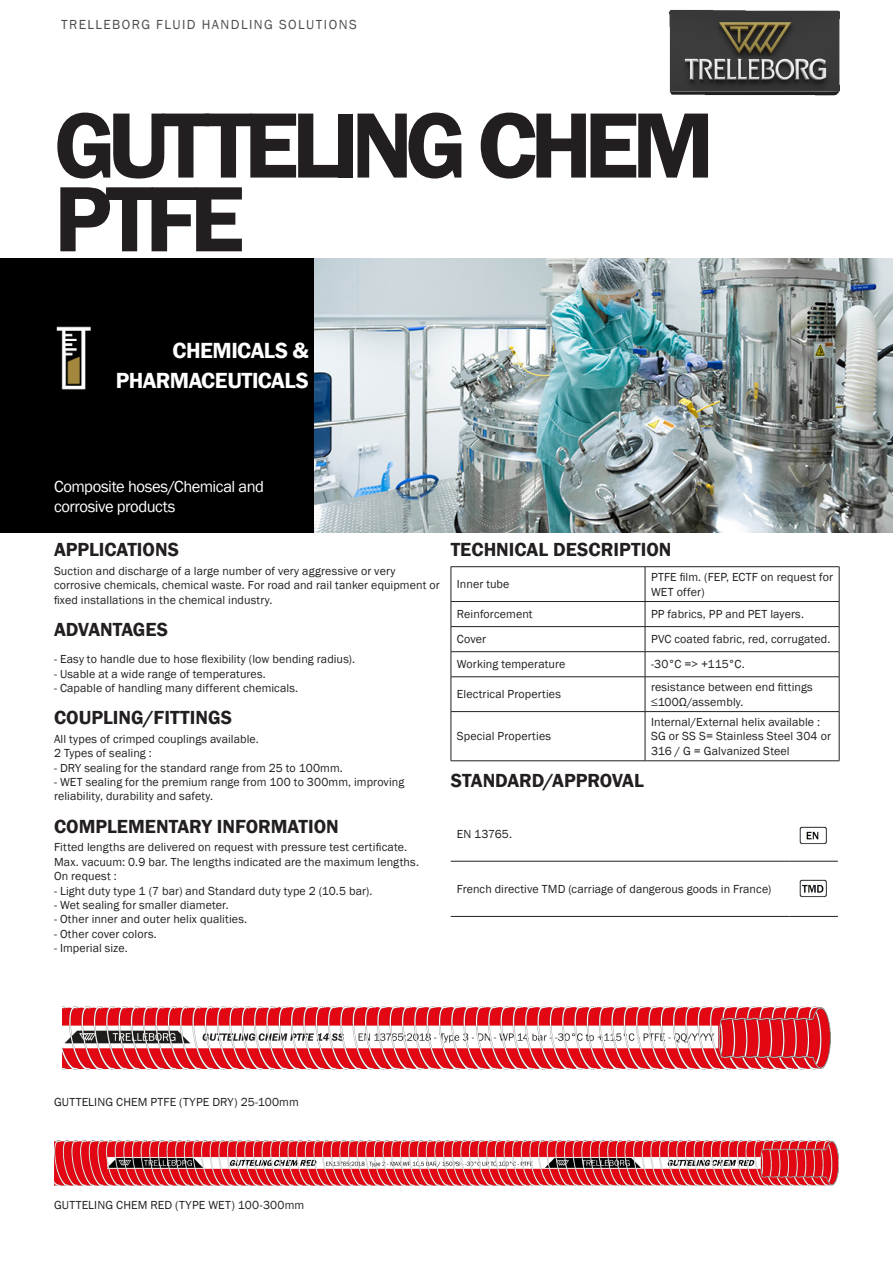
<style>
.page{position:relative;width:893px;height:1263px;background:#fff}
.page>*{position:absolute;margin:0;border:0;box-sizing:border-box;transform-origin:0 0}
._002_PRODUCT_NAME_1{font:600 96px/73.8px "Franklin Gothic";letter-spacing:-.08em;color:#231f20}
._004_MARKET_SEGMENT{font:600 22.5px/30px "Franklin Gothic";letter-spacing:-.025em;color:#fff;text-align:right}
.Title_Bold{font:600 19.5px "Franklin Gothic";color:#231f20}
._005_APPLICATION{font:16.5px/19.8px "Franklin Gothic";letter-spacing:-.03em;color:#fff}
.t1{font:13.5px "Franklin Gothic";letter-spacing:.105em;color:#231f20}
.Text_8_PT{font:12px/14.4px "Franklin Gothic";letter-spacing:.01em;color:#231f20}
.TableBody{font:12px/14.4px "Franklin Gothic";letter-spacing:.01em;color:#231f20}
._006_TITRE{font:12px "Franklin Gothic";letter-spacing:.01em;color:#231f20}
</style>
<div class="page">
<div style="left:0;top:258px;width:315px;height:275px;background:#000"></div>
<img style="left:668px;top:9px;width:172px;height:87px">
<hr style="left:451px;top:566px;width:194px;height:1px;background:#231f20">
<hr style="left:451px;top:567px;width:1px;height:34px;background:#231f20">
<hr style="left:645px;top:566px;width:194px;height:1px;background:#231f20">
<hr style="left:645px;top:567px;width:1px;height:34px;background:#231f20">
<hr style="left:839px;top:567px;width:1px;height:34px;background:#231f20">
<hr style="left:451px;top:601px;width:194px;height:1px;background:#231f20">
<hr style="left:645px;top:601px;width:194px;height:1px;background:#231f20">
<hr style="left:451px;top:626px;width:194px;height:1px;background:#231f20">
<hr style="left:645px;top:626px;width:194px;height:1px;background:#231f20">
<hr style="left:451px;top:651px;width:194px;height:1px;background:#231f20">
<svg style="left:451px;top:602px;width:1px;height:74px"></svg>
<hr style="left:645px;top:651px;width:194px;height:1px;background:#231f20">
<svg style="left:645px;top:602px;width:1px;height:74px"></svg>
<svg style="left:839px;top:602px;width:1px;height:75px"></svg>
<hr style="left:451px;top:676px;width:194px;height:1px;background:#231f20">
<hr style="left:451px;top:677px;width:1px;height:34px;background:#231f20">
<hr style="left:645px;top:676px;width:194px;height:1px;background:#231f20">
<hr style="left:645px;top:677px;width:1px;height:34px;background:#231f20">
<hr style="left:839px;top:677px;width:1px;height:34px;background:#231f20">
<hr style="left:451px;top:711px;width:194px;height:1px;background:#231f20">
<hr style="left:451px;top:712px;width:1px;height:49px;background:#231f20">
<hr style="left:645px;top:711px;width:194px;height:1px;background:#231f20">
<hr style="left:645px;top:712px;width:1px;height:49px;background:#231f20">
<hr style="left:839px;top:712px;width:1px;height:49px;background:#231f20">
<hr style="left:451px;top:760px;width:194px;height:1px;background:#231f20">
<hr style="left:645px;top:760px;width:194px;height:1px;background:#231f20">
<hr style="left:451px;top:861px;width:338px;height:1px;background:#231f20">
<hr style="left:789px;top:861px;width:49px;height:1px;background:#231f20">
<hr style="left:451px;top:916px;width:338px;height:1px;background:#231f20">
<hr style="left:789px;top:916px;width:49px;height:1px;background:#231f20">
<img style="left:799px;top:826px;width:28px;height:19px">
<img style="left:799px;top:879px;width:28px;height:19px">
<img style="left:62px;top:1006px;width:768px;height:64px">
<img style="left:54px;top:1140px;width:785px;height:45px">
<img style="left:315px;top:258px;width:578px;height:275px">
<p class="t1" style="left:61px;top:16px;width:297px">TRELLEBORG FLUID HANDLING SOLUTIONS</p>
<p class="_002_PRODUCT_NAME_1" style="left:54px;top:110px;width:662px">GUTTELING CHEM<br>PTFE</p>
<p class="_004_MARKET_SEGMENT" style="left:116px;top:335px;width:194px">CHEMICALS &amp;<br>PHARMACEUTICALS</p>
<p class="_005_APPLICATION" style="left:54px;top:477px;width:212px">Composite hoses/Chemical and corrosive products</p>
<p class="Title_Bold" style="left:54px;top:538px;width:127px">APPLICATIONS</p>
<p class="Text_8_PT" style="left:54px;top:564px;width:387px">Suction and discharge of a large number of very aggressive or very corrosive chemicals, chemical waste. For road and rail tanker equipment or fixed installations in the chemical industry.</p>
<p class="Title_Bold" style="left:54px;top:617px;width:116px">ADVANTAGES</p>
<p class="_006_TITRE" style="left:54px;top:652px;width:303px">- Easy to handle due to hose flexibility (low bending radius).</p>
<p class="_006_TITRE" style="left:54px;top:666px;width:213px">- Usable at a wide range of temperatures.</p>
<p class="_006_TITRE" style="left:54px;top:680px;width:246px">- Capable of handling many different chemicals.</p>
<p class="Title_Bold" style="left:54px;top:706px;width:180px">COUPLING/FITTINGS</p>
<p class="Text_8_PT" style="left:54px;top:732px;width:206px">All types of crimped couplings available.<br>2 Types of sealing :</p>
<p class="Text_8_PT" style="left:54px;top:761px;width:290px">- DRY sealing for the standard range from 25 to 100mm.</p>
<p class="Text_8_PT" style="left:54px;top:775px;width:352px">- WET sealing for the premium range from 100 to 300mm, improving reliability, durability and safety.</p>
<p class="Title_Bold" style="left:54px;top:814px;width:286px">COMPLEMENTARY INFORMATION</p>
<p class="Text_8_PT" style="left:54px;top:840px;width:366px">Fitted lengths are delivered on request with pressure test certificate.<br>Max. vacuum: 0.9 bar. The lengths indicated are the maximum lengths.<br>On request :</p>
<p class="Text_8_PT" style="left:54px;top:884px;width:320px">- Light duty type 1 (7 bar) and Standard duty type 2 (10.5 bar).</p>
<p class="Text_8_PT" style="left:54px;top:898px;width:176px">- Wet sealing for smaller diameter.</p>
<p class="Text_8_PT" style="left:54px;top:912px;width:195px">- Other inner and outer helix qualities.</p>
<p class="Text_8_PT" style="left:54px;top:927px;width:104px">- Other cover colors.</p>
<p class="Text_8_PT" style="left:54px;top:941px;width:75px">- Imperial size.</p>
<p class="Title_Bold" style="left:451px;top:538px;width:222px">TECHNICAL DESCRIPTION</p>
<p class="TableBody" style="left:457px;top:577px;width:54px">Inner tube</p>
<p class="TableBody" style="left:651px;top:570px;width:184px">PTFE film. (FEP, ECTF on request for<br>WET offer)</p>
<p class="TableBody" style="left:457px;top:607px;width:77px">Reinforcement</p>
<p class="TableBody" style="left:651px;top:607px;width:155px">PP fabrics, PP and PET layers.</p>
<p class="TableBody" style="left:457px;top:632px;width:31px">Cover</p>
<p class="TableBody" style="left:651px;top:632px;width:181px">PVC coated fabric, red, corrugated.</p>
<p class="TableBody" style="left:457px;top:657px;width:110px">Working temperature</p>
<p class="TableBody" style="left:651px;top:657px;width:95px">-30°C =&gt; +115°C.</p>
<p class="TableBody" style="left:457px;top:687px;width:106px">Electrical Properties</p>
<p class="TableBody" style="left:651px;top:680px;width:163px">resistance between end fittings ≤100Ω/assembly.</p>
<p class="TableBody" style="left:457px;top:729px;width:96px">Special Properties</p>
<p class="TableBody" style="left:651px;top:715px;width:181px">Internal/External helix available :<br>SG or SS S= Stainless Steel 304 or<br>316 / G = Galvanized Steel</p>
<p class="Title_Bold" style="left:451px;top:769px;width:195px">STANDARD/APPROVAL</p>
<p class="TableBody" style="left:457px;top:827px;width:57px">EN 13765.</p>
<p class="TableBody" style="left:457px;top:882px;width:316px">French directive TMD (carriage of dangerous goods in France)</p>
<p class="Text_8_PT" style="left:54px;top:1095px;width:246px">GUTTELING CHEM PTFE (TYPE DRY) 25-100mm</p>
<p class="Text_8_PT" style="left:54px;top:1198px;width:252px">GUTTELING CHEM RED (TYPE WET) 100-300mm</p>
</div>
